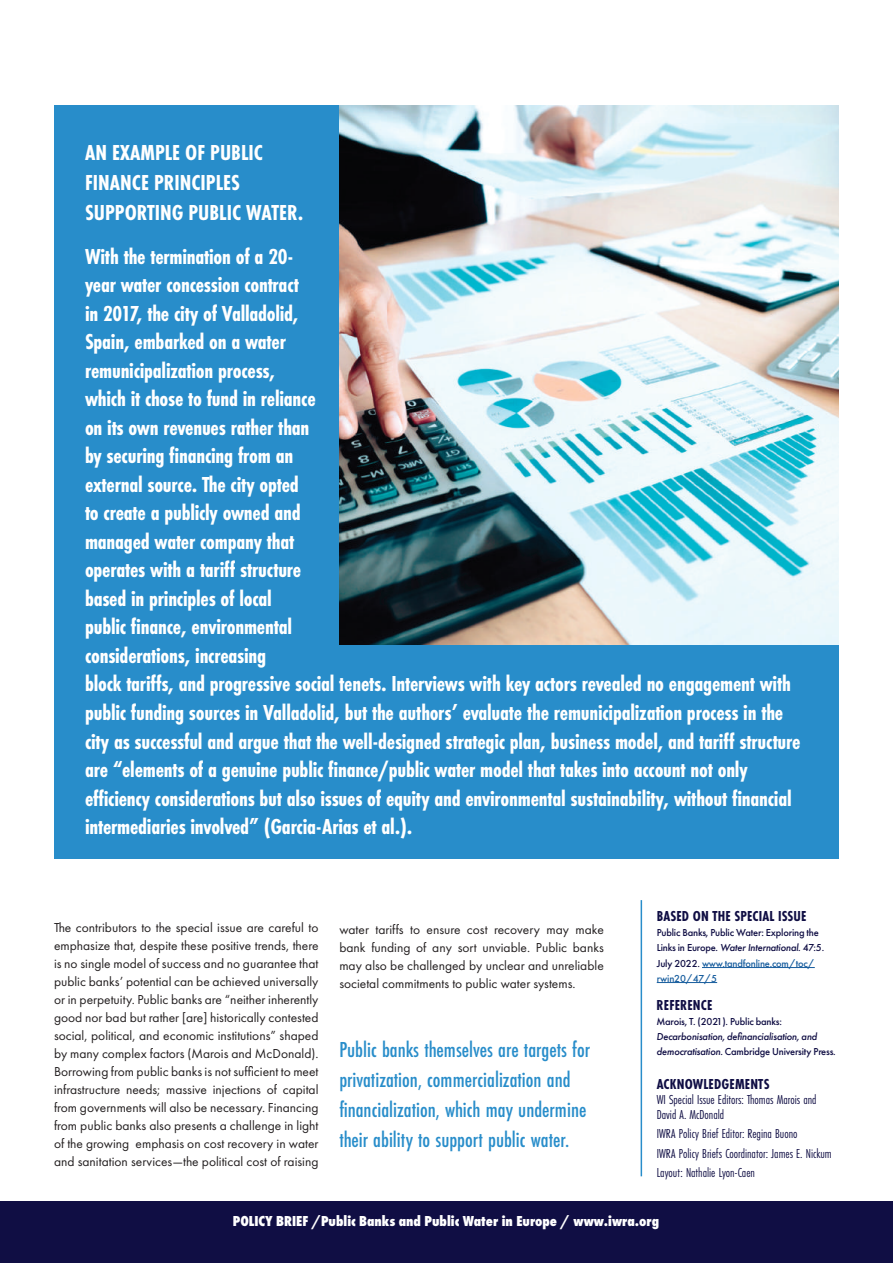
<style>
.page{position:relative;width:893px;height:1263px;background:#fff}
.page>*{position:absolute;margin:0;border:0;box-sizing:border-box;transform-origin:0 0}
.t1{font:700 22.5px/28.5px "Futura PT Cond";letter-spacing:-.01em;color:#fff}
.t2{font:500 22.5px/30px "Futura PT Cond";color:#288dca}
.t3{font:800 15px "Futura PT Cond";color:#fff}
.t4{font:700 15px "Futura PT Cond";letter-spacing:.01em;color:#100e44}
.t5{font:13.5px/18px "Futura PT";color:#231f20;text-align:justify}
.t6{font:13.5px/19.5px "Futura PT Cond";color:#100e44}
.t7{font:500 10.5px/15px "Futura PT";letter-spacing:-.02em;color:#100e44}
.t8{font:italic 500 10.5px/15px "Futura PT";letter-spacing:-.02em;color:#100e44}
.s1{font-style:italic}
.s2{color:#175d9e}
.s3{font-style:normal}
</style>
<div class="page">
<div style="left:0;top:1201px;width:893px;height:62px;background:#100e44"></div>
<hr style="left:641px;top:900px;width:1px;height:276px;background:#288dca">
<hr style="left:702px;top:967px;width:113px;height:1px;background:#175d9e">
<hr style="left:657px;top:982px;width:60px;height:1px;background:#175d9e">
<div style="left:54px;top:106px;width:785px;height:752px;background:#288dca"></div>
<img style="left:339px;top:106px;width:500px;height:539px">
<p class="t1" style="left:85px;top:138px;width:220px;line-height:30px">AN EXAMPLE OF PUBLIC<br>FINANCE PRINCIPLES<br>SUPPORTING PUBLIC WATER.</p>
<p class="t1" style="left:85px;top:242px;width:717px">With the termination of a 20-<br>year water concession contract<br>in 2017, the city of Valladolid,<br>Spain, embarked on a water<br>remunicipalization process,<br>which it chose to fund in reliance<br>on its own revenues rather than<br>by securing financing from an<br>external source. The city opted<br>to create a publicly owned and<br>managed water company that<br>operates with a tariff structure<br>based in principles of local<br>public finance, environmental<br>considerations, increasing<br>block tariffs, and progressive social tenets. Interviews with key actors revealed no engagement with public funding sources in Valladolid, but the authors’ evaluate the remunicipalization process in the city as successful and argue that the well-designed strategic plan, business model, and tariff structure are “elements of a genuine public finance/public water model that takes into account not only efficiency considerations but also issues of equity and environmental sustainability, without financial intermediaries involved” (Garcia-Arias et al.).</p>
<p class="t5" style="left:54px;top:918px;width:266px">The contributors to the special issue are careful to emphasize that, despite these positive trends, there is no single model of success and no guarantee that public banks’ potential can be achieved universally or in perpetuity. Public banks are “neither inherently good nor bad but rather [are] historically contested social, political, and economic institutions” shaped by many complex factors (Marois and McDonald).<br>Borrowing from public banks is not sufficient to meet infrastructure needs; massive injections of capital from governments will also be necessary. Financing from public banks also presents a challenge in light of the growing emphasis on cost recovery in water and sanitation services—the political cost of raising</p>
<p class="t5" style="left:339px;top:920px;width:266px">water tariffs to ensure cost recovery may make bank funding of any sort unviable. Public banks may also be challenged by unclear and unreliable societal commitments to public water systems.</p>
<p class="t2" style="left:339px;top:1034px;width:252px">Public banks themselves are targets for privatization, commercialization and financialization, which may undermine their ability to support public water.</p>
<p class="t4" style="left:657px;top:908px;width:151px">BASED ON THE SPECIAL ISSUE</p>
<p class="t7" style="left:657px;top:925px;width:169px">Public Banks, Public Water: Exploring the Links in Europe. <span class="s1">Water International</span>. 47:5.<br>July 2022. <span class="s2">www.tandfonline.com/toc/ rwin20/47/5</span></p>
<p class="t4" style="left:657px;top:996px;width:57px">REFERENCE</p>
<p class="t7" style="left:656px;top:1013px;width:127px">Marois, T. (2021). Public banks:</p>
<p class="t8" style="left:656px;top:1028px;width:181px">Decarbonisation, definancialisation, and democratisation<span class="s3">. Cambridge University Press.</span></p>
<p class="t4" style="left:657px;top:1075px;width:114px">ACKNOWLEDGEMENTS</p>
<p class="t6" style="left:657px;top:1091px;width:161px;line-height:15px">WI Special Issue Editors: Thomas Marois and<br>David A. McDonald</p>
<p class="t6" style="left:657px;top:1124px;width:176px">IWRA Policy Brief Editor: Regina Buono<br>IWRA Policy Briefs Coordinator: James E. Nickum<br>Layout: Nathalie Lyon-Caen</p>
<p class="t3" style="left:233px;top:1212px;width:428px">POLICY BRIEF /Public Banks and Public Water in Europe / www.iwra.org</p>
</div>
